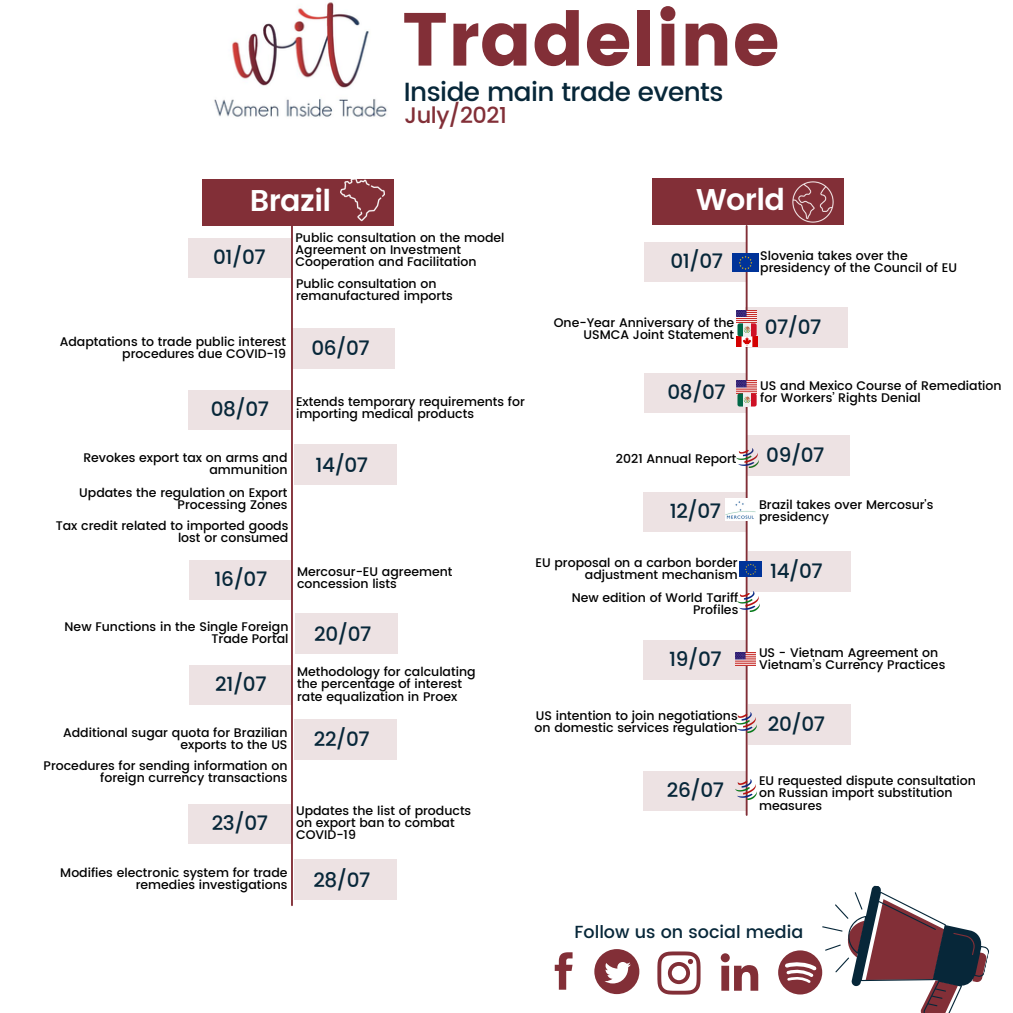
<style>
.page{position:relative;width:1013px;height:1013px;background:#fff}
.page>*{position:absolute;margin:0;border:0;box-sizing:border-box;transform-origin:0 0}
.t1{font:75px "Poppins";color:#822f37}
.t2{font:600 30px "Poppins";letter-spacing:-.02em;color:#fff}
.t3{font:500 26.25px "Poppins";letter-spacing:-.02em;color:#072739}
.t4{font:500 22.5px "Poppins";letter-spacing:-.02em;color:#822f37}
.t5{font:500 20px "Poppins";letter-spacing:-.02em;color:#072739}
.t6{font:500 17.5px "Poppins";color:#072739}
.t7{font:500 12.5px/12.2px "Poppins";color:#000;text-align:right}
</style>
<div class="page">
<svg style="left:554px;top:952px;width:18px;height:37px"></svg>
<svg style="left:657px;top:951px;width:43px;height:43px"></svg>
<svg style="left:720px;top:953px;width:38px;height:37px"></svg>
<svg style="left:778px;top:885px;width:211px;height:127px"></svg>
<svg style="left:594px;top:949px;width:45px;height:45px"></svg>
<img style="left:214px;top:2px;width:173px;height:115px">
<div style="left:202px;top:179px;width:191px;height:47px;background:#822f37"></div>
<img style="left:340px;top:179px;width:44px;height:43px">
<div style="left:188px;top:238px;width:102px;height:39px;background:#ede2e3"></div>
<div style="left:293px;top:328px;width:102px;height:40px;background:#ede2e3"></div>
<hr style="left:291px;top:221px;width:2px;height:684px;background:#822f37">
<hr style="left:745px;top:226px;width:2px;height:589px;background:#822f37">
<div style="left:652px;top:178px;width:191px;height:47px;background:#822f37"></div>
<img style="left:792px;top:181px;width:41px;height:42px">
<div style="left:644px;top:243px;width:102px;height:39px;background:#ede2e3"></div>
<div style="left:745px;top:307px;width:102px;height:40px;background:#ede2e3"></div>
<img style="left:737px;top:448px;width:10px;height:20px">
<img style="left:736px;top:310px;width:20px;height:13px">
<div style="left:732px;top:254px;width:26px;height:17px;background:#039"></div>
<svg style="left:739px;top:256px;width:13px;height:14px"></svg>
<img style="left:736px;top:336px;width:21px;height:11px">
<svg style="left:737px;top:323px;width:19px;height:13px"></svg>
<div style="left:644px;top:373px;width:102px;height:39px;background:#ede2e3"></div>
<img style="left:736px;top:380px;width:20px;height:13px">
<svg style="left:737px;top:393px;width:19px;height:13px"></svg>
<div style="left:747px;top:435px;width:102px;height:40px;background:#ede2e3"></div>
<div style="left:643px;top:492px;width:102px;height:39px;background:#ede2e3"></div>
<div style="left:748px;top:551px;width:102px;height:40px;background:#ede2e3"></div>
<img style="left:725px;top:498px;width:30px;height:23px">
<div style="left:739px;top:562px;width:23px;height:15px;background:#039"></div>
<svg style="left:745px;top:563px;width:11px;height:12px"></svg>
<img style="left:738px;top:592px;width:21px;height:19px">
<div style="left:643px;top:640px;width:102px;height:39px;background:#ede2e3"></div>
<img style="left:735px;top:652px;width:20px;height:13px">
<div style="left:748px;top:704px;width:102px;height:40px;background:#ede2e3"></div>
<img style="left:735px;top:712px;width:21px;height:20px">
<div style="left:643px;top:771px;width:102px;height:39px;background:#ede2e3"></div>
<img style="left:735px;top:779px;width:21px;height:20px">
<div style="left:189px;top:390px;width:102px;height:39px;background:#ede2e3"></div>
<div style="left:294px;top:445px;width:102px;height:40px;background:#ede2e3"></div>
<div style="left:190px;top:560px;width:102px;height:39px;background:#ede2e3"></div>
<div style="left:295px;top:613px;width:102px;height:41px;background:#ede2e3"></div>
<div style="left:190px;top:665px;width:102px;height:40px;background:#ede2e3"></div>
<div style="left:294px;top:719px;width:102px;height:40px;background:#ede2e3"></div>
<div style="left:189px;top:804px;width:102px;height:39px;background:#ede2e3"></div>
<div style="left:294px;top:859px;width:102px;height:40px;background:#ede2e3"></div>
<p class="t1" style="left:402px;top:-4px;width:379px">Tradeline</p>
<p class="t4" style="left:404px;top:102px;width:104px">July/2021</p>
<p class="t3" style="left:404px;top:76px;width:321px">Inside main trade events</p>
<p class="t2" style="left:250px;top:183px;width:83px">Brazil</p>
<p class="t7" style="left:295px;top:232px;width:210px;text-align:left">Public consultation on the model<br>Agreement on Investment</p>
<p class="t5" style="left:213px;top:245px;width:54px">01/07</p>
<p class="t7" style="left:295px;top:256px;width:183px">Cooperation and Facilitation</p>
<p class="t7" style="left:296px;top:277px;width:158px;text-align:left">Public consultation on remanufactured imports</p>
<p class="t7" style="left:60px;top:335px;width:228px">Adaptations to trade public interest procedures due COVID-19</p>
<p class="t5" style="left:311px;top:337px;width:60px">06/07</p>
<p class="t5" style="left:211px;top:397px;width:60px">08/07</p>
<p class="t7" style="left:83px;top:451px;width:206px">Revokes export tax on arms and ammunition</p>
<p class="t7" style="left:79px;top:486px;width:210px">Updates the regulation on Export<br>Processing Zones</p>
<p class="t7" style="left:56px;top:519px;width:234px">Tax credit related to imported goods lost or consumed</p>
<p class="t7" style="left:296px;top:395px;width:230px">Extends temporary requirements for</p>
<p class="t7" style="left:296px;top:408px;width:179px">importing medical products</p>
<p class="t5" style="left:315px;top:453px;width:54px">14/07</p>
<p class="t5" style="left:215px;top:567px;width:54px">16/07</p>
<p class="t7" style="left:65px;top:620px;width:225px">New Functions in the Single Foreign<br>Trade Portal</p>
<p class="t5" style="left:215px;top:672px;width:53px">21/07</p>
<p class="t7" style="left:297px;top:565px;width:157px">Mercosur-EU agreement</p>
<p class="t7" style="left:297px;top:578px;width:101px">concession lists</p>
<p class="t5" style="left:314px;top:622px;width:59px">20/07</p>
<p class="t7" style="left:297px;top:665px;width:180px;text-align:left">Methodology for calculating the percentage of interest rate equalization in Proex</p>
<p class="t7" style="left:63px;top:726px;width:226px">Additional sugar quota for Brazilian exports to the US</p>
<p class="t7" style="left:44px;top:759px;width:245px">Procedures for sending information on foreign currency transactions</p>
<p class="t5" style="left:212px;top:811px;width:58px">23/07</p>
<p class="t5" style="left:314px;top:727px;width:57px">22/07</p>
<p class="t7" style="left:296px;top:804px;width:177px;text-align:left">Updates the list of products on export ban to combat<br>COVID-19</p>
<p class="t2" style="left:696px;top:182px;width:90px">World</p>
<p class="t5" style="left:670px;top:250px;width:54px">01/07</p>
<p class="t7" style="left:760px;top:249px;width:198px;text-align:left">Slovenia takes over the presidency of the Council of EU</p>
<p class="t7" style="left:554px;top:316px;width:182px">One-Year Anniversary of the<br>USMCA Joint Statement</p>
<p class="t5" style="left:667px;top:380px;width:60px">08/07</p>
<p class="t5" style="left:764px;top:316px;width:58px">07/07</p>
<p class="t7" style="left:760px;top:379px;width:243px;text-align:left">US and Mexico Course of Remediation for Workers’ Rights Denial</p>
<p class="t7" style="left:616px;top:452px;width:122px">2021 Annual Report</p>
<p class="t5" style="left:766px;top:444px;width:60px">09/07</p>
<p class="t5" style="left:669px;top:499px;width:53px">12/07</p>
<p class="t7" style="left:759px;top:498px;width:176px;text-align:left">Brazil takes over Mercosur's presidency</p>
<p class="t5" style="left:770px;top:559px;width:54px">14/07</p>
<p class="t7" style="left:535px;top:556px;width:204px">EU proposal on a carbon border adjustment mechanism</p>
<p class="t7" style="left:571px;top:591px;width:168px">New edition of World Tariff<br>Profiles</p>
<p class="t5" style="left:669px;top:647px;width:54px">19/07</p>
<p class="t7" style="left:759px;top:646px;width:188px;text-align:left">US - Vietnam Agreement on<br>Vietnam’s Currency Practices</p>
<p class="t5" style="left:768px;top:712px;width:59px">20/07</p>
<p class="t7" style="left:534px;top:709px;width:205px;text-align:left">US intention to join negotiations on domestic services regulation</p>
<p class="t5" style="left:667px;top:778px;width:59px">26/07</p>
<p class="t7" style="left:759px;top:774px;width:218px;text-align:left">EU requested dispute consultation on Russian import substitution measures</p>
<p class="t7" style="left:60px;top:866px;width:229px">Modifies electronic system for trade remedies investigations</p>
<p class="t5" style="left:313px;top:868px;width:58px">28/07</p>
<p class="t6" style="left:574px;top:921px;width:230px">Follow us on social media</p>
</div>
